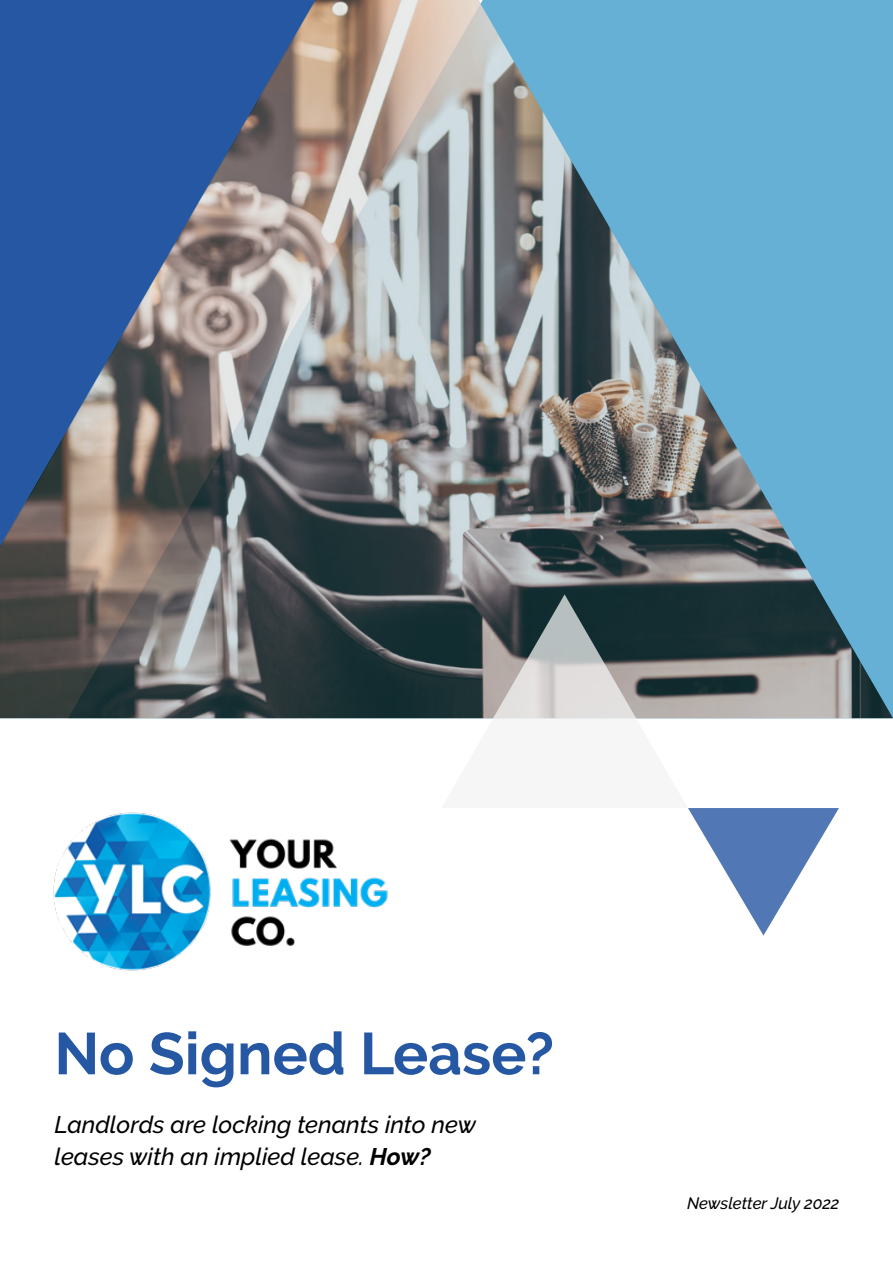
<style>
.page{position:relative;width:893px;height:1263px;background:#fff}
.page>*{position:absolute;margin:0;border:0;box-sizing:border-box;transform-origin:0 0}
.t1{font:700 58.8px "Raleway";color:#2657a2}
.t2{font:italic 500 24px/32.1px "Raleway";color:#000}
.t3{font:italic 500 16.5px "Raleway";letter-spacing:-.005em;color:#000}
.s1{font-weight:700}
</style>
<div class="page">
<img style="left:0;top:0;width:893px;height:718px">
<svg style="left:441px;top:594px;width:247px;height:125px;background:#6c7677"></svg>
<svg style="left:688px;top:808px;width:151px;height:127px"></svg>
<img style="left:53px;top:812px;width:335px;height:159px">
<h1 class="t1" style="left:54px;top:1020px;width:501px">No Signed Lease?</h1>
<p class="t2" style="left:54px;top:1108px;width:423px">Landlords are locking tenants into new leases with an implied lease. <span class="s1">How?</span></p>
<p class="t3" style="left:687px;top:1193px;width:154px">Newsletter July 2022</p>
</div>
